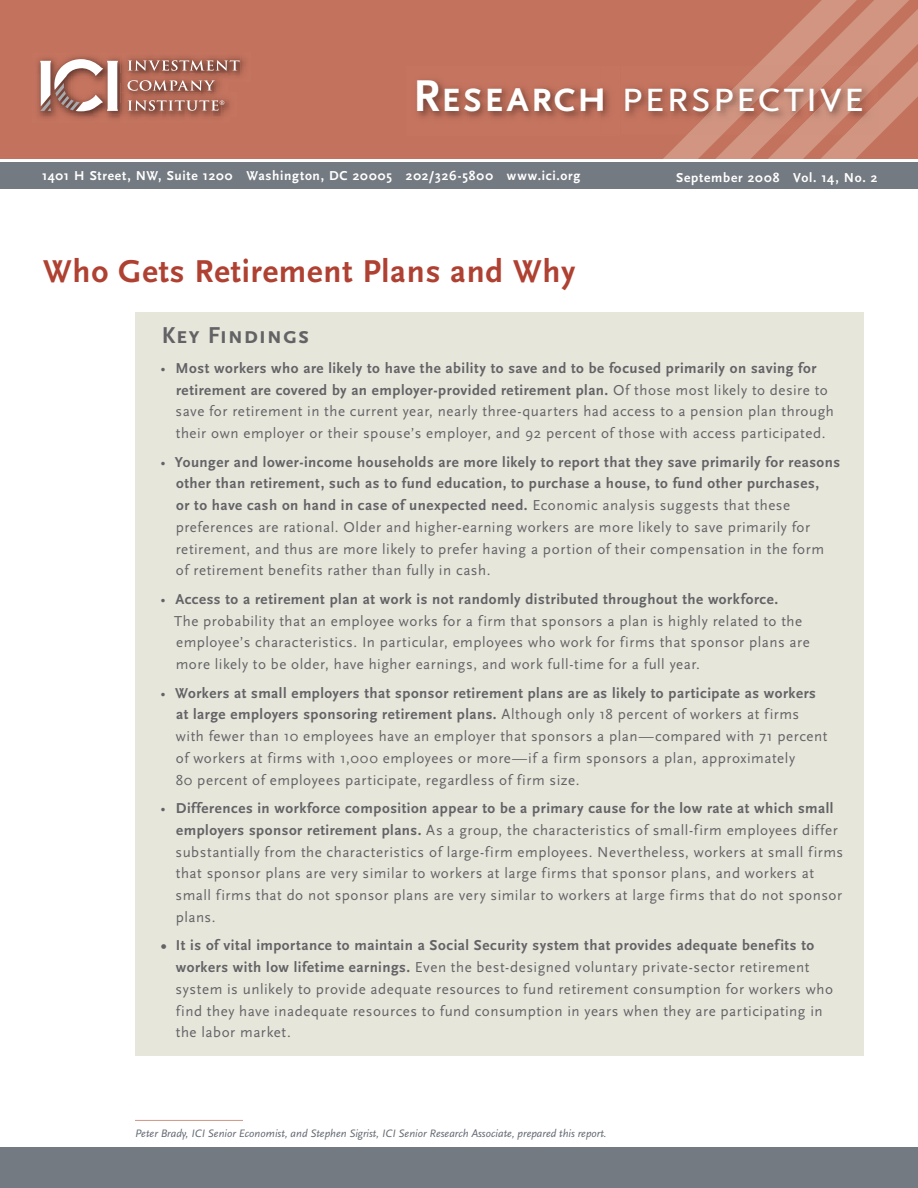
<style>
.page{position:relative;width:918px;height:1188px;background:#fff}
.page>*{position:absolute;margin:0;border:0;box-sizing:border-box;transform-origin:0 0}
.t1{font:46.5px "AD Scala Sans Caps Romein";color:#fff}
.t2{font:700 33px "Scala Sans";letter-spacing:.025em;color:#af4132}
.t3{font:700 24px "Scala Sans Caps";letter-spacing:.005em;color:#636366}
.t4{font:15px/21.8px "Scala Sans";letter-spacing:.035em;color:#636366}
.t5{font:700 13.5px "Scala Sans";letter-spacing:.055em;color:#fff}
.t6{font:italic 11.25px "Scala Sans";color:#636972}
.s1{font-family:"AD Scala Sans Caps";font-weight:700}
.s2{font-weight:700}
</style>
<div class="page">
<div style="left:0;top:162px;width:918px;height:27px;background:#747a82"></div>
<div style="left:0;top:1147px;width:918px;height:41px;background:#747a82"></div>
<div style="left:0;top:0;width:918px;height:158px;background:#c3735d"></div>
<svg style="left:659px;top:0;width:259px;height:159px"></svg>
<img style="left:417px;top:66px;width:461px;height:70px">
<img style="left:506px;top:88px;width:76px;height:23px">
<img style="left:582px;top:88px;width:19px;height:23px">
<img style="left:687px;top:66px;width:191px;height:69px">
<img style="left:739px;top:66px;width:105px;height:69px">
<img style="left:844px;top:101px;width:34px;height:34px">
<img style="left:601px;top:66px;width:19px;height:69px">
<img style="left:182px;top:55px;width:8px;height:4px">
<img style="left:208px;top:55px;width:9px;height:4px">
<img style="left:226px;top:57px;width:20px;height:18px">
<img style="left:130px;top:111px;width:82px;height:6px">
<img style="left:37px;top:56px;width:84px;height:63px">
<img style="left:121px;top:111px;width:9px;height:5px">
<img style="left:37px;top:75px;width:55px;height:44px">
<img style="left:221px;top:111px;width:5px;height:5px">
<img style="left:212px;top:111px;width:9px;height:6px">
<svg style="left:40px;top:59px;width:200px;height:52px"></svg>
<hr style="left:135px;top:1120px;width:108px;height:1px;background:#d19581">
<div style="left:135px;top:312px;width:729px;height:743px;background:#e7e6db"></div>
<h1 class="t1" style="left:413px;top:70px;width:453px"><span class="s1">Research</span> perspective</h1>
<p class="t5" style="left:42px;top:171px;width:540px">1401 H Street, NW, Suite 1200 Washington, DC 20005 202/326-5800 www.ici.org</p>
<p class="t5" style="left:676px;top:173px;width:203px">September 2008 Vol. 14, No. 2</p>
<h2 class="t2" style="left:43px;top:259px;width:534px">Who Gets Retirement Plans and Why</h2>
<h3 class="t3" style="left:162px;top:321px;width:149px">Key Findings</h3>
<p class="t4" style="left:176px;top:358px;width:660px;text-indent:-15px">• <span class="s2">Most workers who are likely to have the ability to save and to be focused primarily on saving for retirement are covered by an employer-provided retirement plan.</span> Of those most likely to desire to save for retirement in the current year, nearly three-quarters had access to a pension plan through their own employer or their spouse’s employer, and 92 percent of those with access participated.</p>
<p class="t4" style="left:176px;top:452px;width:666px;text-indent:-15px">• <span class="s2">Younger and lower-income households are more likely to report that they save primarily for reasons other than retirement, such as to fund education, to purchase a house, to fund other purchases,<br>or to have cash on hand in case of unexpected need.</span> Economic analysis suggests that these preferences are rational. Older and higher-earning workers are more likely to save primarily for retirement, and thus are more likely to prefer having a portion of their compensation in the form of retirement benefits rather than fully in cash.</p>
<p class="t4" style="left:174px;top:589px;width:637px;text-indent:-14px">• <span class="s2">Access to a retirement plan at work is not randomly distributed throughout the workforce.<br></span>The probability that an employee works for a firm that sponsors a plan is highly related to the employee’s characteristics. In particular, employees who work for firms that sponsor plans are more likely to be older, have higher earnings, and work full-time for a full year.</p>
<p class="t4" style="left:176px;top:683px;width:653px;text-indent:-15px">• <span class="s2">Workers at small employers that sponsor retirement plans are as likely to participate as workers at large employers sponsoring retirement plans.</span> Although only 18 percent of workers at firms with fewer than 10 employees have an employer that sponsors a plan—compared with 71 percent of workers at firms with 1,000 employees or more—if a firm sponsors a plan, approximately<br>80 percent of employees participate, regardless of firm size.</p>
<p class="t4" style="left:176px;top:798px;width:669px;text-indent:-15px">• <span class="s2">Differences in workforce composition appear to be a primary cause for the low rate at which small employers sponsor retirement plans.</span> As a group, the characteristics of small-firm employees differ substantially from the characteristics of large-firm employees. Nevertheless, workers at small firms that sponsor plans are very similar to workers at large firms that sponsor plans, and workers at small firms that do not sponsor plans are very similar to workers at large firms that do not sponsor plans.</p>
<p class="t4" style="left:176px;top:935px;width:659px;text-indent:-14px"><span class="s2">• It is of vital importance to maintain a Social Security system that provides adequate benefits to workers with low lifetime earnings.</span> Even the best-designed voluntary private-sector retirement system is unlikely to provide adequate resources to fund retirement consumption for workers who find they have inadequate resources to fund consumption in years when they are participating in the labor market.</p>
<p class="t6" style="left:135px;top:1129px;width:473px">Peter Brady, ICI Senior Economist, and Stephen Sigrist, ICI Senior Research Associate, prepared this report.</p>
</div>
